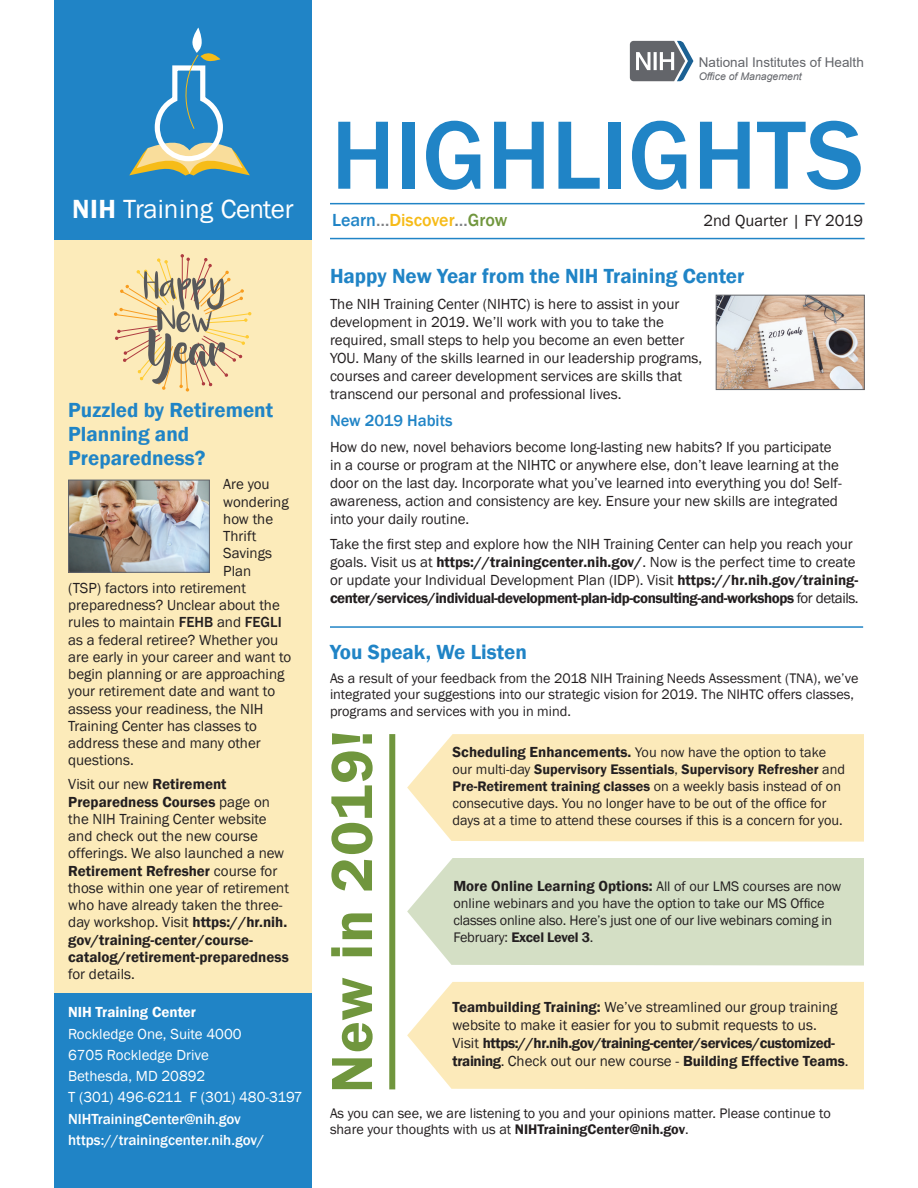
<style>
.page{position:relative;width:918px;height:1188px;background:#fff}
.page>*{position:absolute;margin:0;border:0;box-sizing:border-box;transform-origin:0 0}
.t1{font:500 100.5px "Franklin Gothic";color:#2084c6}
.t2{font:600 60px "Franklin Gothic";letter-spacing:.02em;color:#70963d}
.t3{font:27px "Franklin Gothic";letter-spacing:-.01em;color:#fff}
.t4{font:600 21px/24px "Franklin Gothic";color:#2084c6}
.t5{font:500 18px "Franklin Gothic";color:#f6bb18}
.t6{font:16.5px "Franklin Gothic";color:#231f20}
.t7{font:500 16.5px "Franklin Gothic";color:#2084c6}
.t8{font:15px/18px "Franklin Gothic";color:#231f20}
.t9{font:15px/21.3px "Franklin Gothic";color:#fff}
.t10{font:500 15px/21.3px "Franklin Gothic";color:#fff}
.t11{font:600 15px "Franklin Gothic";color:#231f20}
.t12{font:600 15px "Franklin Gothic";color:#fff}
.t13{font:14.25px/17.1px "Franklin Gothic";color:#231f20}
.t14{font:13.5px "Arial";color:#63656a}
.t15{font:italic 10.5px "Arial";color:#63656a}
.s1{font-weight:600}
.s2{font-weight:500}
.s3{color:#2084c6}
.s4{color:#808285}
.s5{color:#70963d}
.s6{font-weight:600;font-size:15px}
.s7{font-weight:400;font-size:14.25px}
</style>
<div class="page">
<hr style="left:330px;top:626px;width:533px;height:2px;background:#2084c6">
<div style="left:54px;top:239px;width:258px;height:761px;background:#fcebba"></div>
<div style="left:54px;top:0;width:258px;height:239px;background:#2084c6"></div>
<hr style="left:330px;top:203px;width:535px;height:1px;background:#2084c6">
<hr style="left:330px;top:238px;width:535px;height:1px;background:#2084c6">
<svg style="left:129px;top:28px;width:121px;height:148px"></svg>
<svg style="left:630px;top:41px;width:63px;height:40px"></svg>
<div style="left:54px;top:994px;width:258px;height:194px;background:#2084c6"></div>
<img style="left:70px;top:482px;width:138px;height:89px">
<div style="left:68px;top:480px;width:142px;height:93px;border:1px solid #63656a"></div>
<div style="left:389px;top:734px;width:6px;height:355px;background:#70963d"></div>
<div style="left:407px;top:734px;width:457px;height:108px;background:#fceaba"></div>
<div style="left:407px;top:858px;width:457px;height:108px;background:#d4dfc5"></div>
<div style="left:407px;top:982px;width:457px;height:107px;background:#fceaba"></div>
<img style="left:718px;top:297px;width:145px;height:91px">
<div style="left:716px;top:295px;width:149px;height:95px;border:1px solid #63656a"></div>
<svg style="left:114px;top:254px;width:138px;height:138px"></svg>
<h3 class="t3" style="left:72px;top:193px;width:223px"><span class="s1">NIH</span> Training Center</h3>
<h3 class="t4" style="left:68px;top:399px;width:206px">Puzzled by Retirement<br>Planning and<br>Preparedness?</h3>
<p class="t8" style="left:223px;top:476px;width:48px">Are you</p>
<p class="t8" style="left:223px;top:493px;width:67px">wondering</p>
<p class="t8" style="left:223px;top:510px;width:51px">how the</p>
<p class="t8" style="left:223px;top:528px;width:35px">Thrift</p>
<p class="t8" style="left:223px;top:545px;width:50px">Savings</p>
<p class="t8" style="left:223px;top:562px;width:29px">Plan</p>
<p class="t8" style="left:68px;top:579px;width:179px">(TSP) factors into retirement</p>
<p class="t8" style="left:68px;top:597px;width:213px">preparedness? Unclear about the</p>
<p class="t8" style="left:68px;top:614px;width:215px">rules to maintain <span class="s2">FEHB</span> and <span class="s2">FEGLI</span></p>
<p class="t8" style="left:68px;top:631px;width:212px">as a federal retiree? Whether you</p>
<p class="t8" style="left:68px;top:648px;width:224px">are early in your career and want to</p>
<p class="t8" style="left:68px;top:666px;width:218px">begin planning or are approaching</p>
<p class="t8" style="left:68px;top:683px;width:208px">your retirement date and want to</p>
<p class="t8" style="left:68px;top:700px;width:197px">assess your readiness, the NIH</p>
<p class="t8" style="left:68px;top:717px;width:190px">Training Center has classes to</p>
<p class="t8" style="left:68px;top:735px;width:194px">address these and many other</p>
<p class="t8" style="left:68px;top:752px;width:67px">questions.</p>
<p class="t8" style="left:68px;top:776px;width:222px;line-height:17.2px">Visit our new <span class="s1">Retirement<br>Preparedness Courses</span> page on the NIH Training Center website and check out the new course offerings. We also launched a new<br><span class="s1">Retirement Refresher</span> course for those within one year of retirement who have already taken the three&shy;day workshop. Visit <span class="s1">https://hr.nih. gov/training-center/course&shy;catalog/retirement-preparedness</span></p>
<p class="t8" style="left:68px;top:966px;width:68px">for details.</p>
<p class="t12" style="left:68px;top:1003px;width:130px">NIH Training Center</p>
<p class="t9" style="left:68px;top:1023px;width:236px">Rockledge One, Suite 4000<br>6705 Rockledge Drive<br>Bethesda, MD 20892<br>T (301) 496-6211 F (301) 480-3197</p>
<p class="t10" style="left:68px;top:1108px;width:198px">NIHTrainingCenter@nih.gov https://trainingcenter.nih.gov/</p>
<p class="t14" style="left:699px;top:53px;width:167px">National Institutes of Health</p>
<p class="t15" style="left:699px;top:70px;width:104px">Office of Management</p>
<h1 class="t1" style="left:331px;top:93px;width:534px">HIGHLIGHTS</h1>
<p class="t5" style="left:332px;top:209px;width:177px"><span class="s3">Learn</span><span class="s4">…</span>Discover<span class="s4">…</span><span class="s5">Grow</span></p>
<p class="t6" style="left:703px;top:211px;width:161px">2nd Quarter | FY 2019</p>
<h3 class="t4" style="left:330px;top:264px;width:416px">Happy New Year from the NIH Training Center</h3>
<p class="t8" style="left:330px;top:295px;width:374px">The NIH Training Center (NIHTC) is here to assist in your development in 2019. We’ll work with you to take the required, small steps to help you become an even better YOU. Many of the skills learned in our leadership programs, courses and career development services are skills that transcend our personal and professional lives.</p>
<p class="t7" style="left:330px;top:411px;width:124px">New 2019 Habits</p>
<p class="t8" style="left:330px;top:439px;width:513px">How do new, novel behaviors become long-lasting new habits? If you participate in a course or program at the NIHTC or anywhere else, don’t leave learning at the door on the last day. Incorporate what you’ve learned into everything you do! Self&shy;awareness, action and consistency are key. Ensure your new skills are integrated into your daily routine.</p>
<p class="t8" style="left:330px;top:535px;width:530px">Take the first step and explore how the NIH Training Center can help you reach your goals. Visit us at <span class="s1">https://trainingcenter.nih.gov/</span>. Now is the perfect time to create or update your Individual Development Plan (IDP). Visit <span class="s1">https://hr.nih.gov/training&shy;center/services/individual-development-plan-idp-consulting-and-workshops</span> for details.</p>
<h3 class="t4" style="left:330px;top:640px;width:198px">You Speak, We Listen</h3>
<p class="t13" style="left:330px;top:670px;width:530px;line-height:16.5px">As a result of your feedback from the 2018 NIH Training Needs Assessment (TNA), we’ve integrated your suggestions into our strategic vision for 2019. The NIHTC offers classes, programs and services with you in mind.</p>
<h2 class="t2" style="left:315px;top:1093px;width:365px;rotate:-90deg">New in 2019!</h2>
<p class="t13" style="left:453px;top:744px;width:394px"><span class="s6">Scheduling Enhancements.</span> You now have the option to take our multi-day <span class="s1">Supervisory Essentials</span>, <span class="s1">Supervisory Refresher</span> and <span class="s1">Pre-Retirement training classes</span> on a weekly basis instead of on consecutive days. You no longer have to be out of the office for days at a time to attend these courses if this is a concern for you.</p>
<p class="t11" style="left:453px;top:876px;width:389px">More Online Learning Options: <span class="s7">All of our LMS courses are now</span></p>
<p class="t13" style="left:453px;top:895px;width:380px">online webinars and you have the option to take our MS Office classes online also. Here’s just one of our live webinars coming in<br>February: <span class="s1">Excel Level 3</span>.</p>
<p class="t8" style="left:453px;top:998px;width:398px"><span class="s1">Teambuilding Training:</span> We’ve streamlined our group training website to make it easier for you to submit requests to us.<br>Visit <span class="s1">https://hr.nih.gov/training-center/services/customized&shy;training</span>. Check out our new course - <span class="s1">Building Effective Teams</span>.</p>
<p class="t13" style="left:330px;top:1105px;width:502px;line-height:16.5px">As you can see, we are listening to you and your opinions matter. Please continue to share your thoughts with us at <span class="s1">NIHTrainingCenter@nih.gov</span>.</p>
</div>
